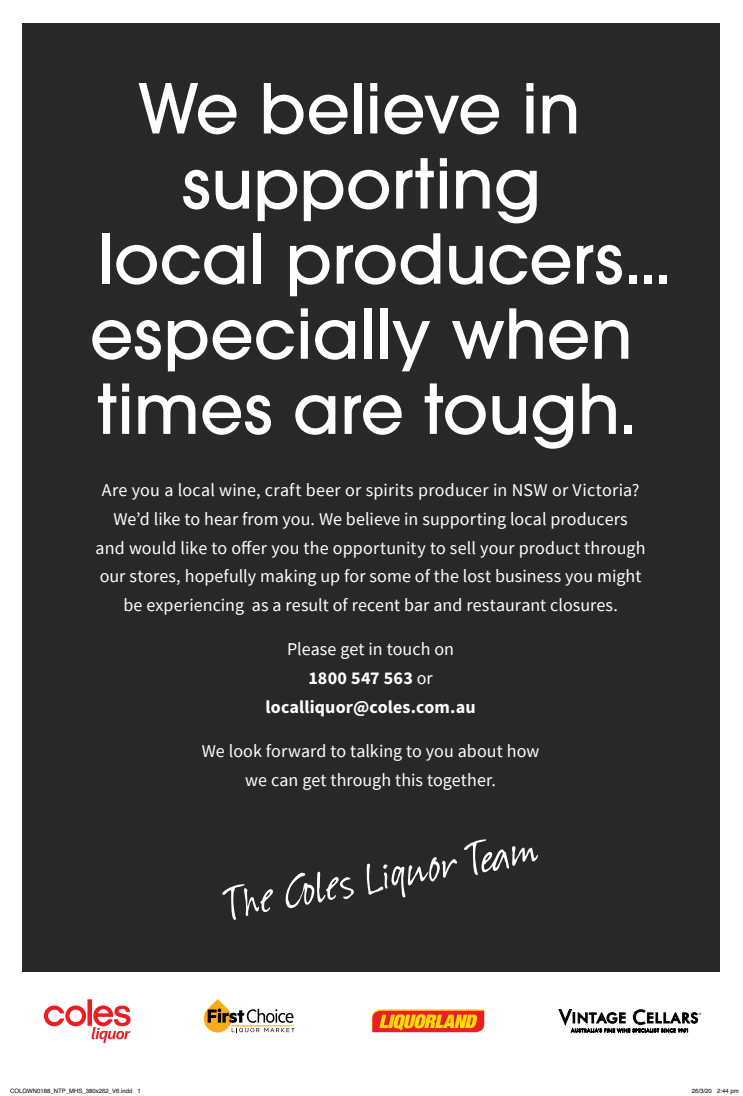
<style>
.page{position:relative;width:743px;height:1096px;background:#fff}
.page>*{position:absolute;margin:0;border:0;box-sizing:border-box;transform-origin:0 0}
.t1{font:500 68.1px "Avant Garde";color:#fff}
.t2{font:52.3px "Suomi Hand Script";color:#fff}
.t3{font:18px/28.7px "Source Sans Pro";letter-spacing:.005em;color:#fff;text-align:center}
.t4{font:700 18px/28.7px "Source Sans Pro";letter-spacing:.005em;color:#fff;text-align:center}
.t5{font:6px "Helvetica";color:#000}
.s1{font-weight:400}
</style>
<div class="page">
<div style="left:23px;top:23px;width:697px;height:948px;background:#292829"></div>
<svg style="left:44px;top:999px;width:87px;height:43px"></svg>
<svg style="left:204px;top:999px;width:91px;height:33px"></svg>
<svg style="left:372px;top:1009px;width:112px;height:22px;background:#f57819"></svg>
<svg style="left:559px;top:1009px;width:142px;height:23px"></svg>
<h1 class="t1" style="left:137px;top:66px;width:445px">We believe in</h1>
<h1 class="t1" style="left:182px;top:142px;width:361px">supporting</h1>
<h1 class="t1" style="left:98px;top:217px;width:576px">local producers...</h1>
<h1 class="t1" style="left:90px;top:292px;width:544px">especially when</h1>
<h1 class="t1" style="left:98px;top:367px;width:541px">times are tough.</h1>
<p class="t3" style="left:96px;top:475px;width:551px">Are you a local wine, craft beer or spirits producer in NSW or Victoria?<br>We’d like to hear from you. We believe in supporting local producers<br>and would like to offer you the opportunity to sell your product through our stores, hopefully making up for some of the lost business you might be experiencing as a result of recent bar and restaurant closures.</p>
<p class="t4" style="left:266px;top:635px;width:211px"><span class="s1">Please get in touch on<br></span>1800 547 563 <span class="s1">or </span>localliquor@coles.com.au</p>
<p class="t3" style="left:202px;top:736px;width:339px">We look forward to talking to you about how we can get through this together.</p>
<h2 class="t2" style="left:220px;top:881px;width:317px;rotate:-11deg">The Co les Liquor Team</h2>
<p class="t5" style="left:10px;top:1085px;width:132px">COLQWN0188_NTP_MHS_380x262_V6.indd 1</p>
<p class="t5" style="left:692px;top:1085px;width:48px">26/3/20 2:44 pm</p>
</div>
